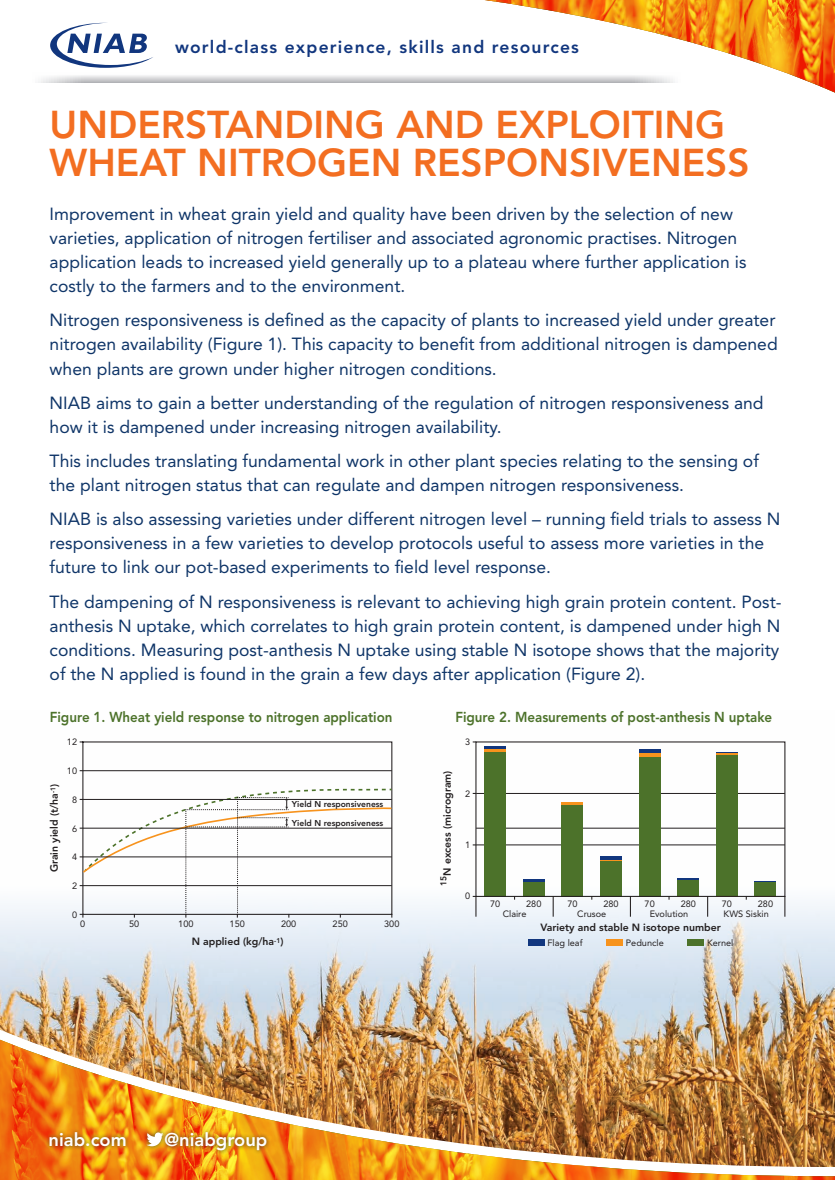
<style>
.page{position:relative;width:835px;height:1180px;background:#fff}
.page>*{position:absolute;margin:0;border:0;box-sizing:border-box;transform-origin:0 0}
.t1{font:800 38.5px/37.8px "Avenir";color:#f36e21}
.t2{font:800 18.3px "Avenir";color:#fff}
.t3{font:17.5px/24.1px "Avenir";color:#0f3568}
.t4{font:800 17.39px "Avenir";letter-spacing:.07em;color:#11367e}
.t5{font:800 14.35px "Avenir";color:#4c722a;scale:.93 1}
.t6{font:800 10.43px "Avenir";color:#231f20}
.t7{font:9.13px/10.1px "Avenir";color:#231f20}
.t8{font:800 8.5px "Avenir";color:#231f20}
</style>
<div class="page">
<img style="left:0;top:741px;width:834px;height:439px">
<svg style="left:38px;top:0;width:796px;height:93px"></svg>
<div style="left:46px;top:1128px;width:225px;height:27px;background:#231f20;opacity:.75"></div>
<svg style="left:146px;top:1132px;width:17px;height:14px"></svg>
<svg style="left:38px;top:73px;width:658px;height:9px"></svg>
<svg style="left:79px;top:741px;width:314px;height:174px"></svg>
<hr style="left:83px;top:770px;width:309px;height:1px;background:#231f20">
<svg style="left:80px;top:787px;width:313px;height:130px"></svg>
<hr style="left:476px;top:845px;width:308px;height:1px;background:#231f20">
<hr style="left:476px;top:828px;width:308px;height:1px;background:#231f20">
<hr style="left:476px;top:793px;width:308px;height:1px;background:#231f20">
<svg style="left:484px;top:746px;width:22px;height:150px"></svg>
<div style="left:484px;top:751px;width:22px;height:145px;background:#4c722a"></div>
<div style="left:523px;top:879px;width:21px;height:17px;background:#11367e"></div>
<div style="left:523px;top:882px;width:21px;height:14px;background:#4c722a"></div>
<div style="left:561px;top:802px;width:22px;height:94px;background:#f7931d"></div>
<div style="left:561px;top:805px;width:22px;height:91px;background:#4c722a"></div>
<div style="left:600px;top:856px;width:21px;height:40px;background:#11367e"></div>
<div style="left:600px;top:860px;width:21px;height:36px;background:#f7931d"></div>
<div style="left:600px;top:861px;width:21px;height:35px;background:#4c722a"></div>
<div style="left:716px;top:755px;width:21px;height:141px;background:#4c722a"></div>
<div style="left:754px;top:881px;width:22px;height:15px;background:#11367e"></div>
<div style="left:754px;top:882px;width:22px;height:14px;background:#4c722a"></div>
<div style="left:639px;top:749px;width:21px;height:147px;background:#11367e"></div>
<div style="left:639px;top:753px;width:21px;height:143px;background:#f7931d"></div>
<div style="left:639px;top:757px;width:21px;height:139px;background:#4c722a"></div>
<div style="left:677px;top:877px;width:21px;height:19px;background:#11367e"></div>
<div style="left:677px;top:880px;width:21px;height:16px;background:#4c722a"></div>
<svg style="left:552px;top:897px;width:1px;height:19px"></svg>
<svg style="left:629px;top:897px;width:1px;height:19px"></svg>
<svg style="left:707px;top:897px;width:1px;height:19px"></svg>
<svg style="left:784px;top:897px;width:1px;height:19px"></svg>
<svg style="left:472px;top:896px;width:4px;height:20px"></svg>
<div style="left:527px;top:939px;width:17px;height:6px;background:#11367e"></div>
<div style="left:606px;top:939px;width:16px;height:6px;background:#f7931d"></div>
<div style="left:687px;top:939px;width:16px;height:6px;background:#4c722a"></div>
<div style="left:475px;top:741px;width:310px;height:156px;border:1px solid #231f20"></div>
<p class="t4" style="left:175px;top:37px;width:405px">world-class experience, skills and resources</p>
<h1 class="t1" style="left:50px;top:106px;width:701px">UNDERSTANDING AND EXPLOITING<br>WHEAT NITROGEN RESPONSIVENESS</h1>
<p class="t3" style="left:50px;top:202px;width:698px">Improvement in wheat grain yield and quality have been driven by the selection of new varieties, application of nitrogen fertiliser and associated agronomic practises. Nitrogen application leads to increased yield generally up to a plateau where further application is costly to the farmers and to the environment.</p>
<p class="t3" style="left:50px;top:308px;width:729px">Nitrogen responsiveness is defined as the capacity of plants to increased yield under greater nitrogen availability (Figure 1). This capacity to benefit from additional nitrogen is dampened when plants are grown under higher nitrogen conditions.</p>
<p class="t3" style="left:50px;top:390px;width:715px">NIAB aims to gain a better understanding of the regulation of nitrogen responsiveness and how it is dampened under increasing nitrogen availability.</p>
<p class="t3" style="left:50px;top:449px;width:710px">This includes translating fundamental work in other plant species relating to the sensing of the plant nitrogen status that can regulate and dampen nitrogen responsiveness.</p>
<p class="t3" style="left:50px;top:507px;width:732px">NIAB is also assessing varieties under different nitrogen level – running field trials to assess N responsiveness in a few varieties to develop protocols useful to assess more varieties in the future to link our pot-based experiments to field level response.</p>
<p class="t3" style="left:50px;top:589px;width:733px">The dampening of N responsiveness is relevant to achieving high grain protein content. Post&shy;anthesis N uptake, which correlates to high grain protein content, is dampened under high N conditions. Measuring post-anthesis N uptake using stable N isotope shows that the majority of the N applied is found in the grain a few days after application (Figure 2).</p>
<p class="t5" style="left:50px;top:708px;width:370px">Figure 1. Wheat yield response to nitrogen application</p>
<p class="t5" style="left:455px;top:708px;width:342px">Figure 2. Measurements of post-anthesis N uptake</p>
<p class="t7" style="left:67px;top:737px;width:12px">12</p>
<p class="t7" style="left:67px;top:766px;width:12px">10</p>
<p class="t7" style="left:72px;top:794px;width:7px">8</p>
<p class="t7" style="left:72px;top:823px;width:7px">6</p>
<p class="t7" style="left:72px;top:852px;width:7px">4</p>
<p class="t7" style="left:72px;top:881px;width:7px">2</p>
<p class="t7" style="left:72px;top:909px;width:7px">0</p>
<p class="t7" style="left:465px;top:737px;width:7px">3</p>
<p class="t6" style="left:441px;top:885px;width:117px;rotate:-90deg"><sup>15</sup>N excess (microgram)</p>
<p class="t6" style="left:48px;top:872px;width:90px;rotate:-90deg">Grain yield (t/ha<sup>-1</sup>)</p>
<p class="t7" style="left:465px;top:788px;width:7px">2</p>
<p class="t8" style="left:292px;top:799px;width:93px">Yield N responsiveness</p>
<p class="t8" style="left:292px;top:817px;width:93px">Yield N responsiveness</p>
<p class="t7" style="left:465px;top:840px;width:7px">1</p>
<p class="t7" style="left:465px;top:891px;width:7px">0</p>
<p class="t7" style="left:490px;top:898px;width:12px">70</p>
<p class="t7" style="left:502px;top:898px;width:40px;text-indent:23px">280<br>Claire</p>
<p class="t6" style="left:540px;top:921px;width:182px">Variety and stable N isotope number</p>
<p class="t7" style="left:547px;top:937px;width:37px">Flag leaf</p>
<p class="t7" style="left:625px;top:937px;width:39px">Peduncle</p>
<p class="t7" style="left:707px;top:937px;width:28px">Kernel</p>
<p class="t7" style="left:567px;top:898px;width:12px">70</p>
<p class="t7" style="left:577px;top:898px;width:43px;text-indent:26px">280<br>Crusoe</p>
<p class="t7" style="left:721px;top:898px;width:12px">70</p>
<p class="t7" style="left:644px;top:898px;width:12px">70</p>
<p class="t7" style="left:649px;top:898px;width:48px;text-indent:31px">280<br>Evolution</p>
<p class="t7" style="left:723px;top:898px;width:51px;text-indent:34px">280<br>KWS Siskin</p>
<p class="t7" style="left:80px;top:919px;width:7px">0</p>
<p class="t7" style="left:129px;top:919px;width:12px">50</p>
<p class="t7" style="left:178px;top:919px;width:17px">100</p>
<p class="t7" style="left:229px;top:919px;width:17px">150</p>
<p class="t7" style="left:281px;top:919px;width:17px">200</p>
<p class="t7" style="left:332px;top:919px;width:17px">250</p>
<p class="t7" style="left:384px;top:919px;width:17px">300</p>
<p class="t6" style="left:192px;top:935px;width:93px">N applied (kg/ha<sup>-1</sup>)</p>
<p class="t2" style="left:49px;top:1129px;width:79px">niab.com</p>
<p class="t2" style="left:164px;top:1129px;width:104px">@niabgroup</p>
</div>
